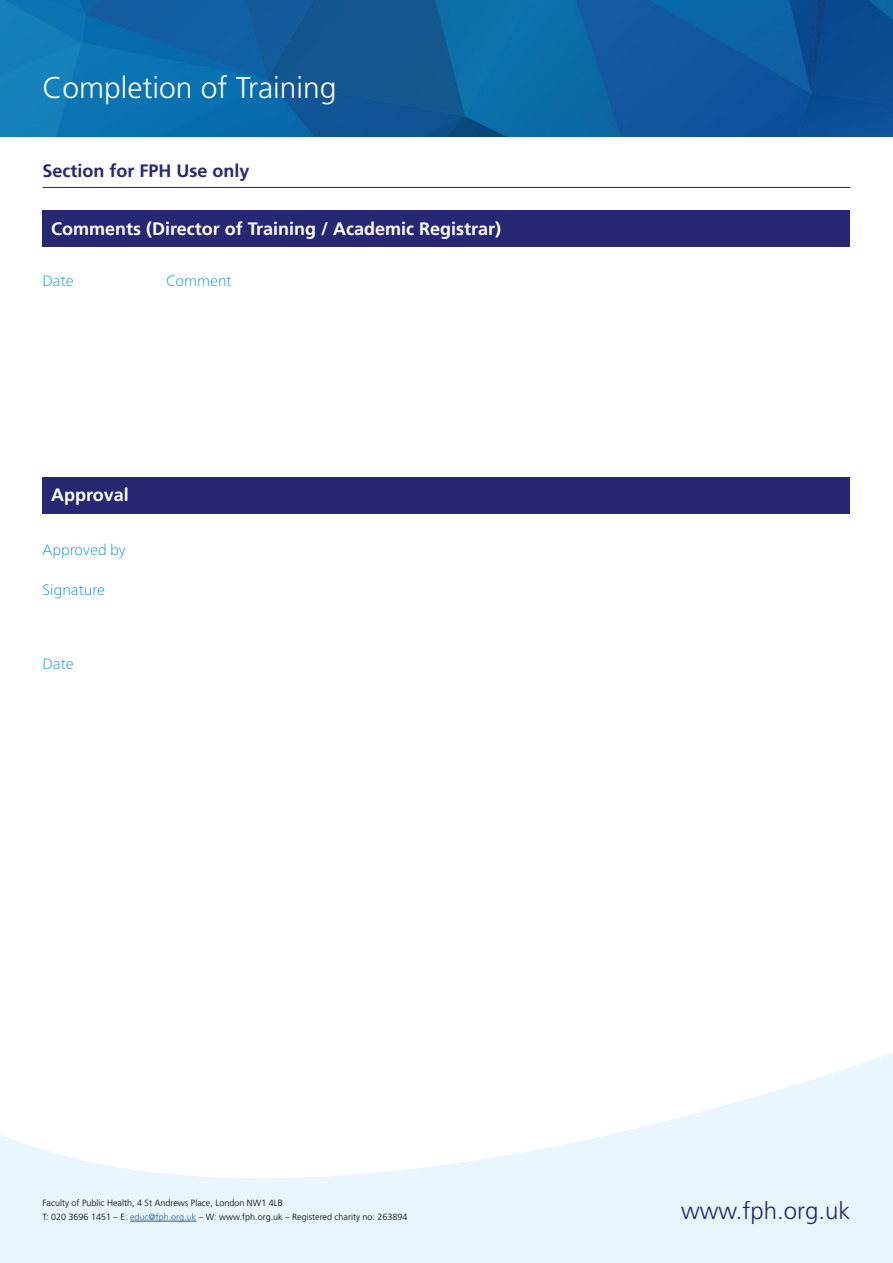
<style>
.page{position:relative;width:893px;height:1263px;background:#fff}
.page>*{position:absolute;margin:0;border:0;box-sizing:border-box;transform-origin:0 0}
.t1{font:300 30px "Frutiger";color:#fff}
.t2{font:300 24px "Frutiger";color:#272774}
.t3{font:700 18px "Frutiger";color:#fff}
.t4{font:700 18px "Frutiger";color:#272774}
.t5{font:100 15px "Frutiger Neue LTW1 G";color:#0090d7}
.t6{font:300 9px "Frutiger CE";color:#000}
.s1{color:#275b9b}
</style>
<div class="page">
<img style="left:0;top:0;width:893px;height:136px">
<svg style="left:0;top:1053px;width:893px;height:210px;fill:#eaf6fe"></svg>
<hr style="left:130px;top:1221px;width:66px;height:1px;background:#275b9b">
<hr style="left:43px;top:187px;width:807px;height:1px;background:#272774">
<div style="left:43px;top:210px;width:807px;height:37px;background:#272774"></div>
<div style="left:43px;top:477px;width:807px;height:37px;background:#272774"></div>
<p class="t1" style="left:43px;top:71px;width:295px">Completion of Training</p>
<p class="t4" style="left:43px;top:160px;width:209px">Section for FPH Use only</p>
<p class="t3" style="left:51px;top:218px;width:452px">Comments (Director of Training / Academic Registrar)</p>
<p class="t5" style="left:43px;top:270px;width:33px">Date</p>
<p class="t5" style="left:166px;top:270px;width:67px">Comment</p>
<p class="t3" style="left:51px;top:484px;width:79px">Approval</p>
<p class="t5" style="left:43px;top:539px;width:85px">Approved by</p>
<p class="t5" style="left:43px;top:579px;width:64px">Signature</p>
<p class="t5" style="left:43px;top:653px;width:33px">Date</p>
<p class="t6" style="left:43px;top:1198px;width:242px">Faculty of Public Health, 4 St Andrews Place, London NW1 4LB</p>
<p class="t6" style="left:43px;top:1212px;width:367px">T: 020 3696 1451 – E: <span class="s1">educ@fph.org.uk</span> – W: www.fph.org.uk – Registered charity no: 263894</p>
<h2 class="t2" style="left:681px;top:1197px;width:171px">www.fph.org.uk</h2>
</div>
